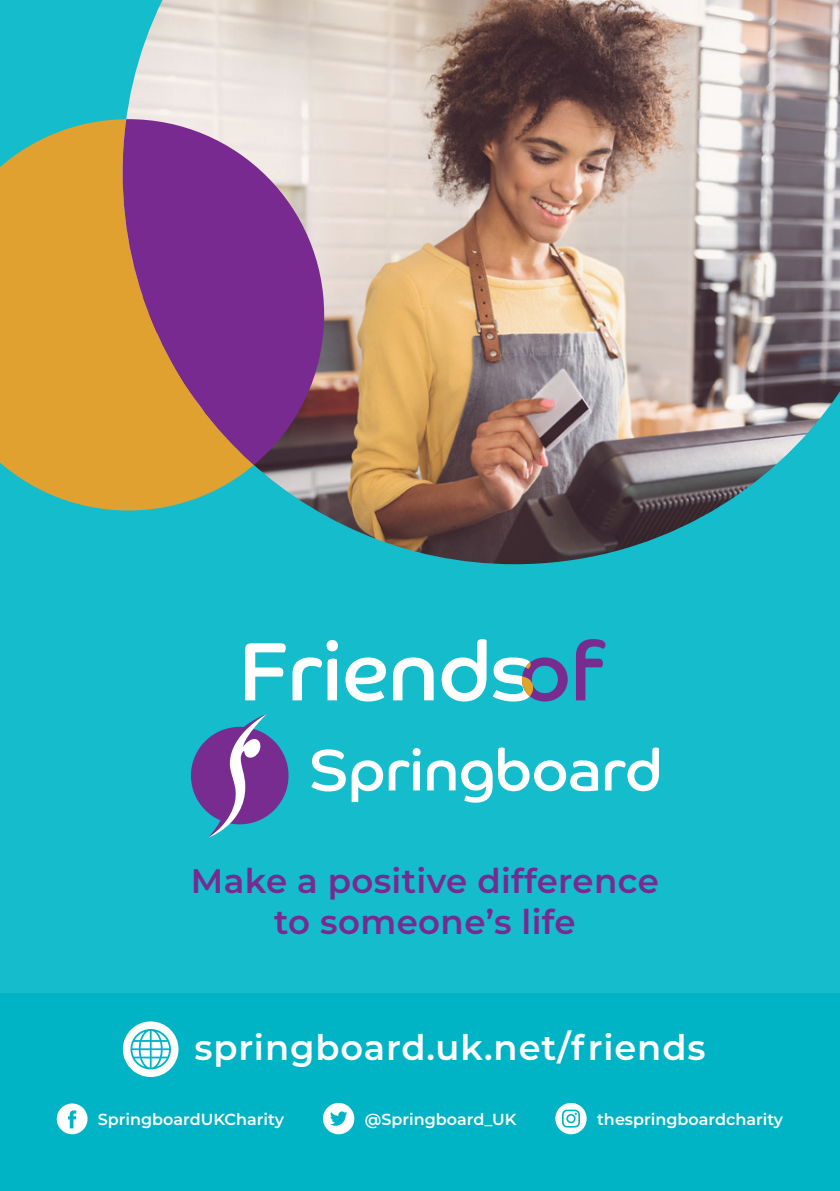
<style>
.page{position:relative;width:840px;height:1191px;background:#fff}
.page>*{position:absolute;margin:0;border:0;box-sizing:border-box;transform-origin:0 0}
.Main_Heading{font:600 35.2px "Montserrat";letter-spacing:.025em;color:#fff}
.Main_Heading-2{font:600 34px/40.8px "Montserrat";letter-spacing:.01em;color:#792a91;text-align:center}
.t1{font:600 16px "Montserrat";color:#fff}
</style>
<div class="page">
<div style="left:0;top:0;width:839px;height:1191px;background:#14bccc"></div>
<div style="left:0;top:993px;width:839px;height:198px;background:#00b3c5"></div>
<div style="left:191px;top:727px;width:97px;height:97px;background:#792c8f;border-radius:50%"></div>
<svg style="left:208px;top:713px;width:59px;height:124px"></svg>
<svg style="left:311px;top:749px;width:34px;height:42px"></svg>
<svg style="left:351px;top:748px;width:69px;height:54px"></svg>
<svg style="left:427px;top:760px;width:28px;height:30px"></svg>
<svg style="left:461px;top:760px;width:31px;height:42px"></svg>
<svg style="left:498px;top:747px;width:99px;height:44px"></svg>
<svg style="left:604px;top:747px;width:54px;height:44px"></svg>
<svg style="left:245px;top:643px;width:40px;height:57px"></svg>
<svg style="left:292px;top:640px;width:46px;height:60px"></svg>
<svg style="left:345px;top:657px;width:41px;height:44px"></svg>
<svg style="left:393px;top:657px;width:40px;height:43px"></svg>
<svg style="left:441px;top:639px;width:45px;height:62px"></svg>
<svg style="left:576px;top:639px;width:29px;height:61px"></svg>
<svg style="left:492px;top:657px;width:75px;height:44px"></svg>
<svg style="left:57px;top:1103px;width:30px;height:31px"></svg>
<svg style="left:323px;top:1103px;width:31px;height:31px"></svg>
<svg style="left:555px;top:1103px;width:31px;height:31px"></svg>
<svg style="left:123px;top:1021px;width:55px;height:56px"></svg>
<svg style="left:0;top:119px;width:123px;height:391px;background:#cfa33c"></svg>
<img style="left:123px;top:0;width:716px;height:564px">
<svg style="left:123px;top:119px;width:201px;height:346px;background:#965485"></svg>
<p class="Main_Heading-2" style="left:191px;top:859px;width:469px">Make a positive difference to someone’s life</p>
<p class="Main_Heading" style="left:194px;top:1022px;width:512px">springboard.uk.net/friends</p>
<p class="t1" style="left:98px;top:1107px;width:188px">SpringboardUKCharity</p>
<p class="t1" style="left:364px;top:1107px;width:153px">@Springboard_UK</p>
<p class="t1" style="left:596px;top:1107px;width:187px">thespringboardcharity</p>
</div>
